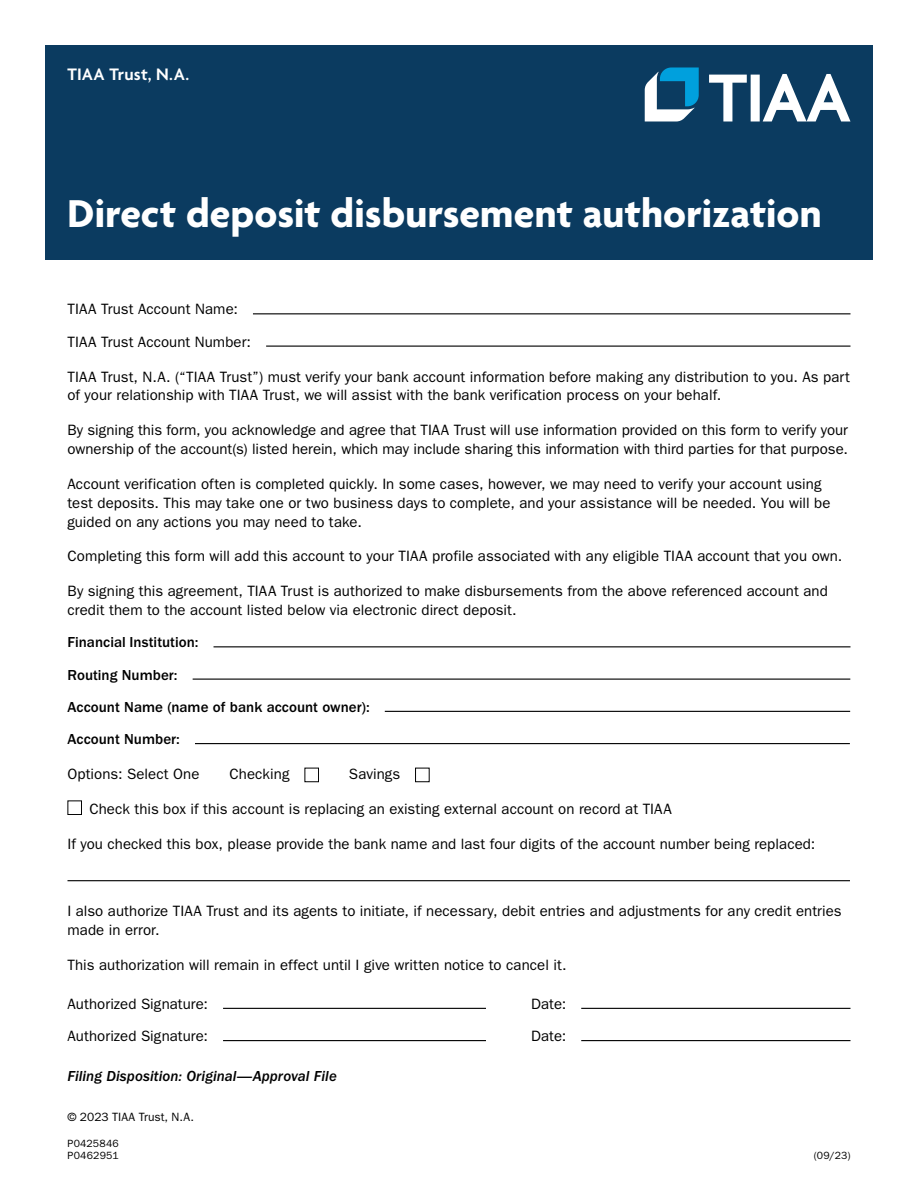
<style>
.page{position:relative;width:918px;height:1188px;background:#fff}
.page>*{position:absolute;margin:0;border:0;box-sizing:border-box;transform-origin:0 0}
._1B_Cover_Title__AB{font:700 42px "Agenda";letter-spacing:.005em;color:#fff}
._3A_Eyebrow__ASB_12{font:600 18px "Agenda";letter-spacing:.01em;color:#fff}
._7A_Body_Text__FG_10{font:15px/18.8px "ITC Franklin Gothic Std";letter-spacing:.005em;color:#000}
._7A_Body_Text__FG_10-2{font:500 15px "ITC Franklin Gothic Std";color:#000}
._7A_Body_Text__FG_10-3{font:15px "ITC Franklin Gothic Std Med It";letter-spacing:.005em;color:#000}
._16A_Legal__FG_8_9{font:12px "ITC Franklin Gothic Std";letter-spacing:.005em;color:#000}
._18B_Code_Number_L{font:10.5px/12px "ITC Franklin Gothic Std";letter-spacing:.025em;color:#000}
</style>
<div class="page">
<hr style="left:253px;top:313px;width:598px;height:1px;background:#000">
<hr style="left:266px;top:346px;width:585px;height:1px;background:#000">
<hr style="left:214px;top:646px;width:636px;height:1px;background:#000">
<hr style="left:193px;top:679px;width:657px;height:1px;background:#000">
<hr style="left:385px;top:711px;width:465px;height:1px;background:#000">
<hr style="left:195px;top:743px;width:655px;height:1px;background:#000">
<div style="left:305px;top:768px;width:14px;height:14px;border:1px solid #000"></div>
<div style="left:415px;top:768px;width:15px;height:14px;border:1px solid #000"></div>
<div style="left:68px;top:801px;width:14px;height:14px;border:1px solid #000"></div>
<hr style="left:68px;top:880px;width:782px;height:1px;background:#000">
<hr style="left:223px;top:1008px;width:263px;height:1px;background:#000">
<hr style="left:581px;top:1008px;width:269px;height:1px;background:#000">
<hr style="left:223px;top:1040px;width:263px;height:1px;background:#000">
<hr style="left:581px;top:1040px;width:269px;height:1px;background:#000">
<div style="left:45px;top:45px;width:828px;height:214px;background:#0b3b60"></div>
<svg style="left:709px;top:74px;width:141px;height:47px"></svg>
<svg style="left:645px;top:68px;width:54px;height:53px"></svg>
<p class="_3A_Eyebrow__ASB_12" style="left:68px;top:65px;width:123px">TIAA Trust, N.A.</p>
<p class="_1B_Cover_Title__AB" style="left:68px;top:191px;width:756px">Direct deposit disbursement authorization</p>
<p class="_7A_Body_Text__FG_10" style="left:68px;top:300px;width:172px">TIAA Trust Account Name:</p>
<p class="_7A_Body_Text__FG_10" style="left:68px;top:332px;width:185px">TIAA Trust Account Number:</p>
<p class="_7A_Body_Text__FG_10" style="left:68px;top:367px;width:784px">TIAA Trust, N.A. (“TIAA Trust”) must verify your bank account information before making any distribution to you. As part of your relationship with TIAA Trust, we will assist with the bank verification process on your behalf.</p>
<p class="_7A_Body_Text__FG_10" style="left:68px;top:421px;width:782px">By signing this form, you acknowledge and agree that TIAA Trust will use information provided on this form to verify your ownership of the account(s) listed herein, which may include sharing this information with third parties for that purpose.</p>
<p class="_7A_Body_Text__FG_10" style="left:68px;top:475px;width:765px">Account verification often is completed quickly. In some cases, however, we may need to verify your account using test deposits. This may take one or two business days to complete, and your assistance will be needed. You will be guided on any actions you may need to take.</p>
<p class="_7A_Body_Text__FG_10" style="left:68px;top:547px;width:776px">Completing this form will add this account to your TIAA profile associated with any eligible TIAA account that you own.</p>
<p class="_7A_Body_Text__FG_10" style="left:68px;top:582px;width:762px">By signing this agreement, TIAA Trust is authorized to make disbursements from the above referenced account and credit them to the account listed below via electronic direct deposit.</p>
<p class="_7A_Body_Text__FG_10-2" style="left:68px;top:634px;width:133px">Financial Institution:</p>
<p class="_7A_Body_Text__FG_10-2" style="left:68px;top:666px;width:112px">Routing Number:</p>
<p class="_7A_Body_Text__FG_10-2" style="left:68px;top:699px;width:304px">Account Name (name of bank account owner):</p>
<p class="_7A_Body_Text__FG_10-2" style="left:68px;top:731px;width:114px">Account Number:</p>
<p class="_7A_Body_Text__FG_10" style="left:68px;top:765px;width:134px">Options: Select One</p>
<p class="_7A_Body_Text__FG_10" style="left:230px;top:765px;width:61px">Checking</p>
<p class="_7A_Body_Text__FG_10" style="left:349px;top:765px;width:53px">Savings</p>
<p class="_7A_Body_Text__FG_10" style="left:89px;top:800px;width:584px">Check this box if this account is replacing an existing external account on record at TIAA</p>
<p class="_7A_Body_Text__FG_10" style="left:68px;top:835px;width:749px">If you checked this box, please provide the bank name and last four digits of the account number being replaced:</p>
<p class="_7A_Body_Text__FG_10" style="left:68px;top:902px;width:776px">I also authorize TIAA Trust and its agents to initiate, if necessary, debit entries and adjustments for any credit entries made in error.</p>
<p class="_7A_Body_Text__FG_10" style="left:68px;top:956px;width:501px">This authorization will remain in effect until I give written notice to cancel it.</p>
<p class="_7A_Body_Text__FG_10" style="left:68px;top:995px;width:142px">Authorized Signature:</p>
<p class="_7A_Body_Text__FG_10" style="left:531px;top:995px;width:37px">Date:</p>
<p class="_7A_Body_Text__FG_10" style="left:68px;top:1027px;width:142px">Authorized Signature:</p>
<p class="_7A_Body_Text__FG_10" style="left:531px;top:1027px;width:37px">Date:</p>
<p class="_7A_Body_Text__FG_10-3" style="left:68px;top:1067px;width:271px">Filing Disposition: Original—Approval File</p>
<p class="_16A_Legal__FG_8_9" style="left:68px;top:1110px;width:128px">© 2023 TIAA Trust, N.A.</p>
<p class="_18B_Code_Number_L" style="left:68px;top:1138px;width:53px">P0425846<br>P0462951</p>
<p class="_18B_Code_Number_L" style="left:814px;top:1150px;width:38px">(09/23)</p>
</div>
